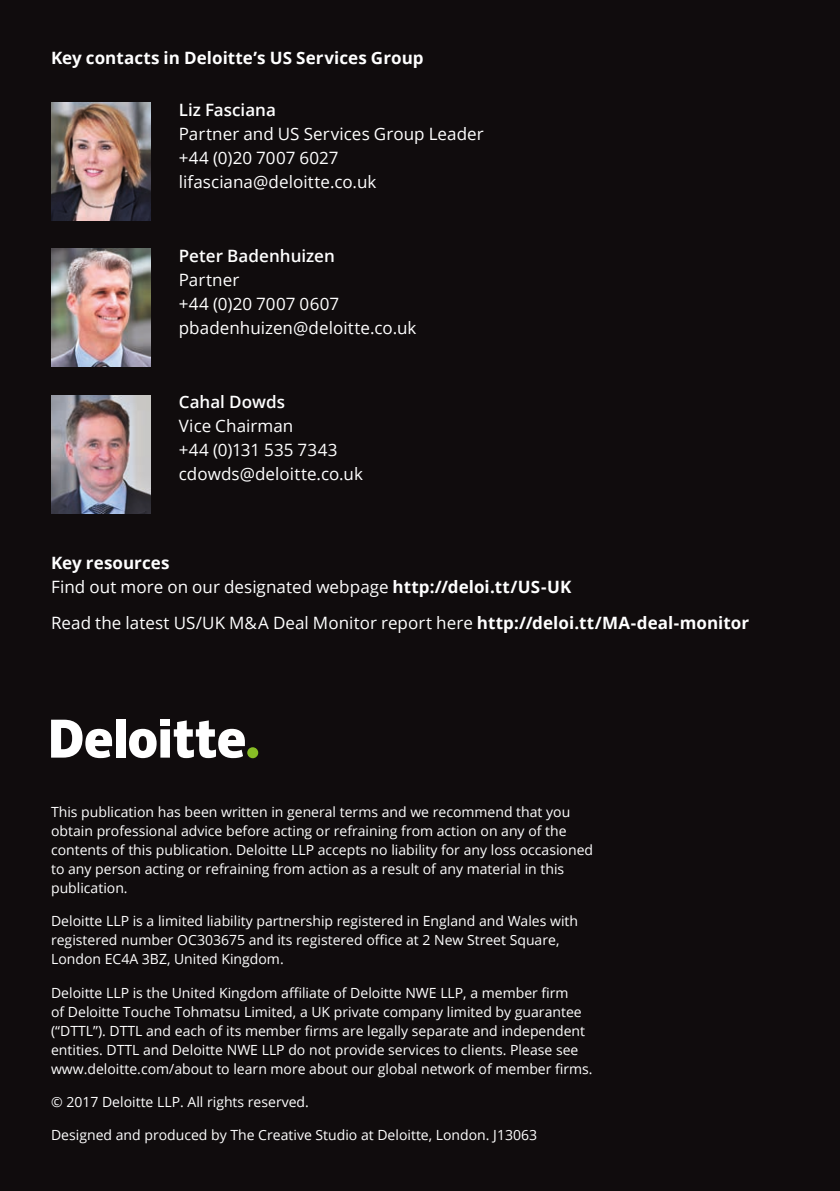
<style>
.page{position:relative;width:840px;height:1191px;background:#fff}
.page>*{position:absolute;margin:0;border:0;box-sizing:border-box;transform-origin:0 0}
.Body_copy__8_5_12pt{font:17px/24px "Open Sans";letter-spacing:.005em;color:#fff}
.Body_copy__white_8_5{font:17px "Open Sans";letter-spacing:.005em;color:#fff}
.Body_copy__8_5_12pt-2{font:700 17px "Open Sans";letter-spacing:.005em;color:#fff}
.Body_copy__8_5_12pt-3{font:600 17px "Open Sans";color:#fff}
.Subhead_B__8_5_12pt{font:700 17px "Open Sans";color:#fff}
.Boilerplate_White_Te{font:14px/19px "Open Sans";color:#fff}
.s1{font-weight:700}
</style>
<div class="page">
<div style="left:0;top:0;width:839px;height:1191px;background:#100c0d"></div>
<div style="left:247px;top:747px;width:11px;height:11px;background:#87bd25;border-radius:50%"></div>
<div style="left:116px;top:719px;width:9px;height:38px;background:#fff"></div>
<div style="left:160px;top:719px;width:10px;height:7px;background:#fff"></div>
<svg style="left:129px;top:720px;width:116px;height:38px"></svg>
<svg style="left:51px;top:719px;width:61px;height:39px"></svg>
<img style="left:51px;top:103px;width:99px;height:118px">
<img style="left:51px;top:249px;width:99px;height:118px">
<img style="left:51px;top:395px;width:99px;height:118px">
<p class="Body_copy__8_5_12pt-2" style="left:51px;top:46px;width:374px">Key contacts in Deloitte’s US Services Group</p>
<p class="Body_copy__8_5_12pt-3" style="left:179px;top:98px;width:99px">Liz Fasciana</p>
<p class="Body_copy__8_5_12pt" style="left:179px;top:121px;width:306px">Partner and US Services Group Leader +44 (0)20 7007 6027</p>
<p class="Body_copy__white_8_5" style="left:179px;top:170px;width:199px">lifasciana@deloitte.co.uk</p>
<p class="Body_copy__8_5_12pt-3" style="left:179px;top:244px;width:158px">Peter Badenhuizen</p>
<p class="Body_copy__8_5_12pt" style="left:179px;top:267px;width:62px">Partner</p>
<p class="Body_copy__white_8_5" style="left:179px;top:292px;width:162px">+44 (0)20 7007 0607</p>
<p class="Body_copy__white_8_5" style="left:179px;top:316px;width:239px">pbadenhuizen@deloitte.co.uk</p>
<p class="Body_copy__8_5_12pt-3" style="left:179px;top:390px;width:108px">Cahal Dowds</p>
<p class="Body_copy__8_5_12pt" style="left:179px;top:414px;width:116px">Vice Chairman</p>
<p class="Body_copy__8_5_12pt" style="left:179px;top:438px;width:160px">+44 (0)131 535 7343</p>
<p class="Body_copy__8_5_12pt" style="left:179px;top:462px;width:185px">cdowds@deloitte.co.uk</p>
<p class="Subhead_B__8_5_12pt" style="left:51px;top:551px;width:120px">Key resources</p>
<p class="Body_copy__8_5_12pt" style="left:51px;top:574px;width:521px">Find out more on our designated webpage <span class="s1">http://deloi.tt/US-UK</span></p>
<p class="Body_copy__8_5_12pt" style="left:51px;top:610px;width:699px">Read the latest US/UK M&amp;A Deal Monitor report here <span class="s1">http://deloi.tt/MA-deal-monitor</span></p>
<p class="Boilerplate_White_Te" style="left:51px;top:802px;width:543px">This publication has been written in general terms and we recommend that you obtain professional advice before acting or refraining from action on any of the contents of this publication. Deloitte LLP accepts no liability for any loss occasioned to any person acting or refraining from action as a result of any material in this publication.</p>
<p class="Boilerplate_White_Te" style="left:51px;top:911px;width:528px">Deloitte LLP is a limited liability partnership registered in England and Wales with registered number OC303675 and its registered office at 2 New Street Square,<br>London EC4A 3BZ, United Kingdom.</p>
<p class="Boilerplate_White_Te" style="left:51px;top:982px;width:542px">Deloitte LLP is the United Kingdom affiliate of Deloitte NWE LLP, a member firm<br>of Deloitte Touche Tohmatsu Limited, a UK private company limited by guarantee (“DTTL”). DTTL and each of its member firms are legally separate and independent entities. DTTL and Deloitte NWE LLP do not provide services to clients. Please see www.deloitte.com/about to learn more about our global network of member firms.</p>
<p class="Boilerplate_White_Te" style="left:51px;top:1091px;width:259px">© 2017 Deloitte LLP. All rights reserved.</p>
<p class="Boilerplate_White_Te" style="left:51px;top:1125px;width:487px">Designed and produced by The Creative Studio at Deloitte, London. J13063</p>
</div>
